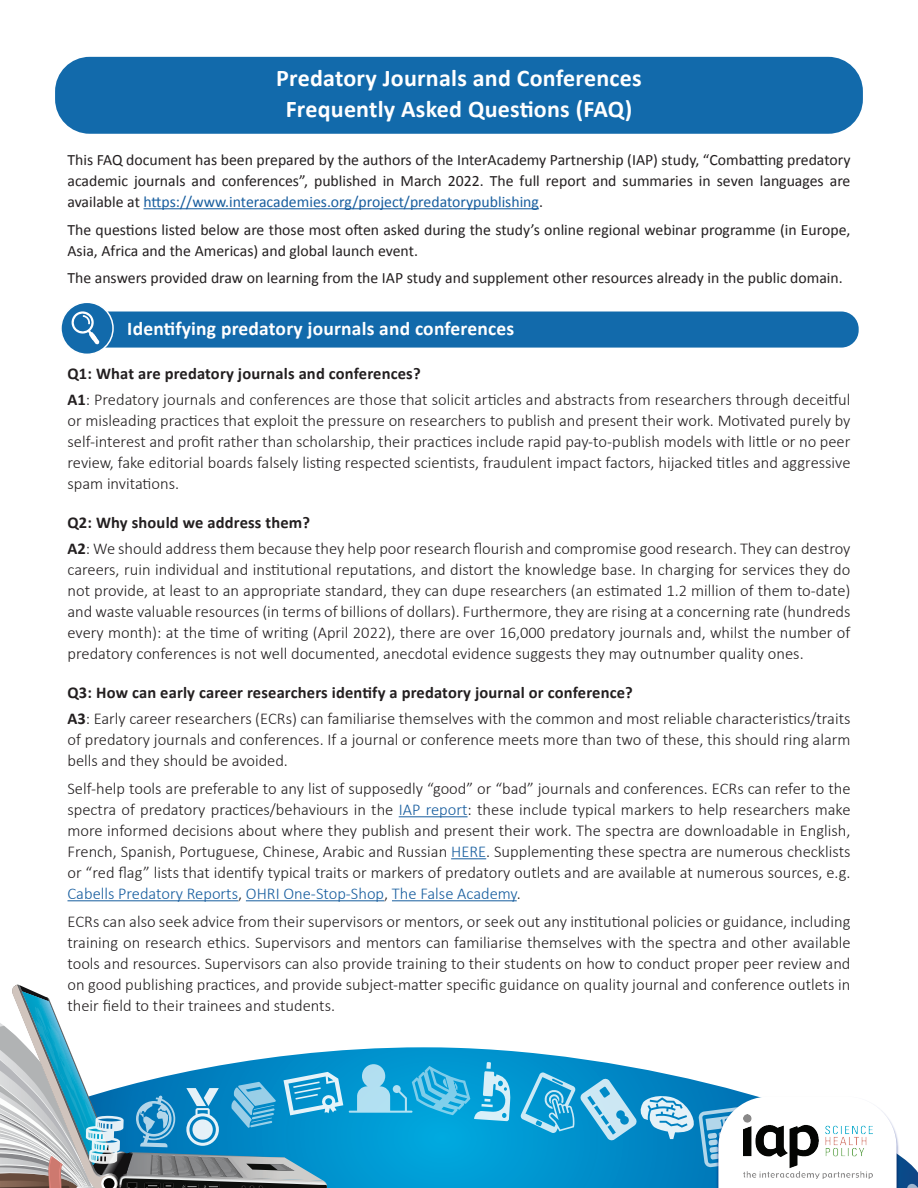
<style>
.page{position:relative;width:918px;height:1188px;background:#fff}
.page>*{position:absolute;margin:0;border:0;box-sizing:border-box;transform-origin:0 0}
.t1{font:700 24px/31.5px "Calibri";letter-spacing:.01em;color:#fff;text-align:center}
.t2{font:700 19.5px "Calibri";letter-spacing:.01em;color:#fff}
.t3{font:300 16.5px/21px "Calibri";color:#231f20}
.t4{font:15.75px/21px "Calibri";color:#231f20;text-align:justify}
.s1{color:#175d9e}
.s2{font-weight:700}
</style>
<div class="page">
<svg style="left:343px;top:1047px;width:575px;height:141px"></svg>
<svg style="left:521px;top:1072px;width:54px;height:61px;background:#37aad8"></svg>
<svg style="left:349px;top:1062px;width:161px;height:59px;background:#3db3de"></svg>
<svg style="left:0;top:985px;width:343px;height:203px"></svg>
<svg style="left:907px;top:1184px;width:11px;height:4px"></svg>
<img style="left:897px;top:1095px;width:4px;height:93px">
<svg style="left:581px;top:1079px;width:316px;height:109px"></svg>
<img style="left:744px;top:1114px;width:129px;height:65px">
<div style="left:76px;top:312px;width:783px;height:36px;background:#126aab;border-radius:17px"></div>
<div style="left:61px;top:302px;width:52px;height:52px;background:#126aab;border-radius:50%"></div>
<div style="left:60px;top:302px;width:54px;height:53px;border:2px solid #fff;border-radius:50%"></div>
<div style="left:55px;top:57px;width:808px;height:77px;background:#126aab;border-radius:35px"></div>
<hr style="left:144px;top:208px;width:395px;height:1px;background:#175d9e">
<hr style="left:399px;top:816px;width:69px;height:1px;background:#175d9e">
<hr style="left:451px;top:858px;width:35px;height:1px;background:#175d9e">
<hr style="left:68px;top:900px;width:170px;height:1px;background:#175d9e">
<hr style="left:246px;top:900px;width:138px;height:1px;background:#175d9e">
<hr style="left:392px;top:900px;width:125px;height:1px;background:#175d9e">
<svg style="left:70px;top:310px;width:30px;height:35px"></svg>
<h1 class="t1" style="left:276px;top:61px;width:367px">Predatory Journals and Conferences<br>Frequently Asked Questions (FAQ)</h1>
<p class="t4" style="left:68px;top:149px;width:785px">This FAQ document has been prepared by the authors of the InterAcademy Partnership (IAP) study, “Combatting predatory academic journals and conferences”, published in March 2022. The full report and summaries in seven languages are available at <span class="s1">https://www.interacademies.org/project/predatorypublishing</span>.</p>
<p class="t4" style="left:68px;top:218px;width:785px">The questions listed below are those most often asked during the study’s online regional webinar programme (in Europe,<br>Asia, Africa and the Americas) and global launch event.</p>
<p class="t4" style="left:68px;top:267px;width:777px">The answers provided draw on learning from the IAP study and supplement other resources already in the public domain.</p>
<p class="t2" style="left:127px;top:315px;width:389px">Identifying predatory journals and conferences</p>
<p class="t3" style="left:68px;top:360px;width:785px;line-height:26.4px"><span class="s2">Q1: What are predatory journals and conferences?<br>A1</span>: Predatory journals and conferences are those that solicit articles and abstracts from researchers through deceitful</p>
<p class="t3" style="left:68px;top:410px;width:785px;text-align:justify">or misleading practices that exploit the pressure on researchers to publish and present their work. Motivated purely by self-interest and profit rather than scholarship, their practices include rapid pay-to-publish models with little or no peer review, fake editorial boards falsely listing respected scientists, fraudulent impact factors, hijacked titles and aggressive spam invitations.</p>
<p class="t3" style="left:68px;top:509px;width:785px;line-height:26.4px"><span class="s2">Q2: Why should we address them?<br>A2</span>: We should address them because they help poor research flourish and compromise good research. They can destroy</p>
<p class="t3" style="left:68px;top:559px;width:785px;text-align:justify">careers, ruin individual and institutional reputations, and distort the knowledge base. In charging for services they do not provide, at least to an appropriate standard, they can dupe researchers (an estimated 1.2 million of them to-date) and waste valuable resources (in terms of billions of dollars). Furthermore, they are rising at a concerning rate (hundreds every month): at the time of writing (April 2022), there are over 16,000 predatory journals and, whilst the number of predatory conferences is not well documented, anecdotal evidence suggests they may outnumber quality ones.</p>
<p class="t3" style="left:68px;top:679px;width:785px;line-height:26.4px"><span class="s2">Q3: How can early career researchers identify a predatory journal or conference?<br>A3</span>: Early career researchers (ECRs) can familiarise themselves with the common and most reliable characteristics/traits</p>
<p class="t3" style="left:68px;top:729px;width:785px">of predatory journals and conferences. If a journal or conference meets more than two of these, this should ring alarm bells and they should be avoided.</p>
<p class="t3" style="left:68px;top:778px;width:785px;text-align:justify">Self-help tools are preferable to any list of supposedly “good” or “bad” journals and conferences. ECRs can refer to the spectra of predatory practices/behaviours in the <span class="s1">IAP report</span>: these include typical markers to help researchers make more informed decisions about where they publish and present their work. The spectra are downloadable in English, French, Spanish, Portuguese, Chinese, Arabic and Russian <span class="s1">HERE</span>. Supplementing these spectra are numerous checklists or “red flag” lists that identify typical traits or markers of predatory outlets and are available at numerous sources, e.g.<br><span class="s1">Cabells Predatory Reports</span>, <span class="s1">OHRI One-Stop-Shop</span>, <span class="s1">The False Academy</span>.</p>
<p class="t3" style="left:68px;top:910px;width:785px;text-align:justify">ECRs can also seek advice from their supervisors or mentors, or seek out any institutional policies or guidance, including training on research ethics. Supervisors and mentors can familiarise themselves with the spectra and other available tools and resources. Supervisors can also provide training to their students on how to conduct proper peer review and on good publishing practices, and provide subject-matter specific guidance on quality journal and conference outlets in their field to their trainees and students.</p>
</div>
